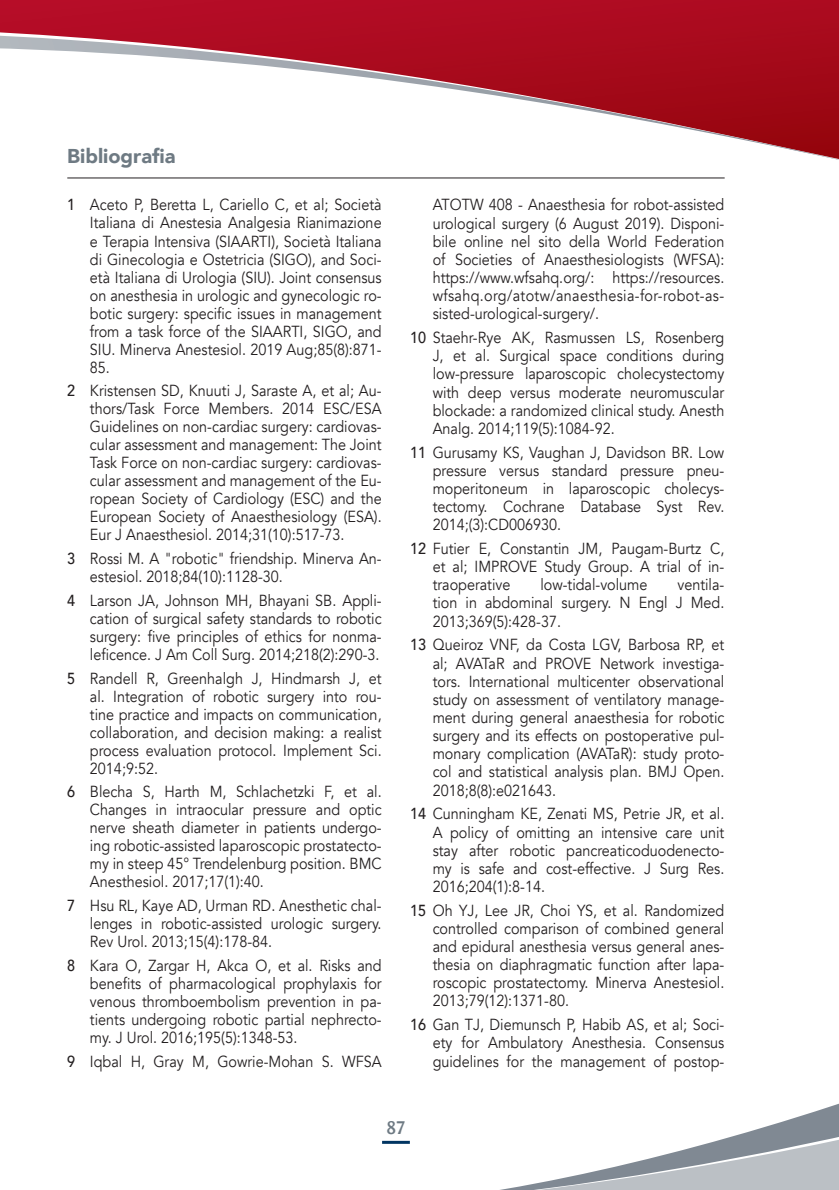
<style>
.page{position:relative;width:839px;height:1190px;background:#fff}
.page>*{position:absolute;margin:0;border:0;box-sizing:border-box;transform-origin:0 0}
.t1{font:900 20px "Avenir";color:#6e7a83}
.t2{font:500 18px "Barmeno";color:#6e7a83}
.t3{font:16px/18.2px "Avenir";color:#231f20;text-align:justify;scale:.9 1}
.s1{font-weight:500}
</style>
<div class="page">
<svg style="left:789px;top:0;width:50px;height:148px;background:#a10817"></svg>
<img style="left:789px;top:148px;width:50px;height:12px">
<svg style="left:0;top:0;width:789px;height:178px"></svg>
<svg style="left:382px;top:1103px;width:457px;height:87px"></svg>
<hr style="left:67px;top:178px;width:658px;height:1px;background:#231f20">
<p class="t1" style="left:67px;top:139px;width:110px">Bibliografia</p>
<p class="t3" style="left:90px;top:196px;width:326px;text-indent:-23px"><span class="s1">1</span> Aceto P, Beretta L, Cariello C, et al; Società Italiana di Anestesia Analgesia Rianimazione e Terapia Intensiva (SIAARTI), Società Italiana di Ginecologia e Ostetricia (SIGO), and Soci&shy;età Italiana di Urologia (SIU). Joint consensus on anesthesia in urologic and gynecologic ro&shy;botic surgery: specific issues in management from a task force of the SIAARTI, SIGO, and SIU. Minerva Anestesiol. 2019 Aug;85(8):871- 85.</p>
<p class="t3" style="left:90px;top:382px;width:326px;text-indent:-23px"><span class="s1">2</span> Kristensen SD, Knuuti J, Saraste A, et al; Au&shy;thors/Task Force Members. 2014 ESC/ESA Guidelines on non-cardiac surgery: cardiovas&shy;cular assessment and management: The Joint Task Force on non-cardiac surgery: cardiovas&shy;cular assessment and management of the Eu&shy;ropean Society of Cardiology (ESC) and the European Society of Anaesthesiology (ESA).<br>Eur J Anaesthesiol. 2014;31(10):517-73.</p>
<p class="t3" style="left:90px;top:550px;width:326px;text-indent:-23px"><span class="s1">3</span> Rossi M. A "robotic" friendship. Minerva An&shy;estesiol. 2018;84(10):1128-30.</p>
<p class="t3" style="left:90px;top:591px;width:326px;text-indent:-23px"><span class="s1">4</span> Larson JA, Johnson MH, Bhayani SB. Appli&shy;cation of surgical safety standards to robotic surgery: five principles of ethics for nonma&shy;leficence. J Am Coll Surg. 2014;218(2):290-3.</p>
<p class="t3" style="left:90px;top:669px;width:326px;text-indent:-23px"><span class="s1">5</span> Randell R, Greenhalgh J, Hindmarsh J, et al. Integration of robotic surgery into rou&shy;tine practice and impacts on communication, collaboration, and decision making: a realist process evaluation protocol. Implement Sci.<br>2014;9:52.</p>
<p class="t3" style="left:90px;top:783px;width:326px;text-indent:-23px"><span class="s1">6</span> Blecha S, Harth M, Schlachetzki F, et al.<br>Changes in intraocular pressure and optic nerve sheath diameter in patients undergo&shy;ing robotic-assisted laparoscopic prostatecto&shy;my in steep 45° Trendelenburg position. BMC Anesthesiol. 2017;17(1):40.</p>
<p class="t3" style="left:90px;top:897px;width:326px;text-indent:-23px"><span class="s1">7</span> Hsu RL, Kaye AD, Urman RD. Anesthetic chal&shy;lenges in robotic-assisted urologic surgery.<br>Rev Urol. 2013;15(4):178-84.</p>
<p class="t3" style="left:90px;top:956px;width:326px;text-indent:-23px"><span class="s1">8</span> Kara O, Zargar H, Akca O, et al. Risks and benefits of pharmacological prophylaxis for venous thromboembolism prevention in pa&shy;tients undergoing robotic partial nephrecto&shy;my. J Urol. 2016;195(5):1348-53.</p>
<p class="t3" style="left:67px;top:1052px;width:351px"><span class="s1">9</span> Iqbal H, Gray M, Gowrie-Mohan S. WFSA</p>
<p class="t3" style="left:433px;top:196px;width:326px">ATOTW 408 - Anaesthesia for robot-assisted urological surgery (6 August 2019). Disponi&shy;bile online nel sito della World Federation of Societies of Anaesthesiologists (WFSA): https://www.wfsahq.org/: https://resources. wfsahq.org/atotw/anaesthesia-for-robot-as&shy;sisted-urological-surgery/.</p>
<p class="t3" style="left:433px;top:329px;width:326px;text-indent:-23px"><span class="s1">10</span> Staehr-Rye AK, Rasmussen LS, Rosenberg J, et al. Surgical space conditions during low-pressure laparoscopic cholecystectomy with deep versus moderate neuromuscular blockade: a randomized clinical study. Anesth Analg. 2014;119(5):1084-92.</p>
<p class="t3" style="left:433px;top:443px;width:326px;text-indent:-23px"><span class="s1">11</span> Gurusamy KS, Vaughan J, Davidson BR. Low pressure versus standard pressure pneu&shy;moperitoneum in laparoscopic cholecys&shy;tectomy. Cochrane Database Syst Rev.<br>2014;(3):CD006930.</p>
<p class="t3" style="left:433px;top:540px;width:326px;text-indent:-23px"><span class="s1">12</span> Futier E, Constantin JM, Paugam-Burtz C, et al; IMPROVE Study Group. A trial of in&shy;traoperative</p>
<p class="t3" style="left:433px;top:576px;width:326px;text-indent:245px">ventila&shy;tion in abdominal surgery. N Engl J Med.<br>2013;369(5):428-37.</p>
<p class="t3" style="left:433px;top:636px;width:326px;text-indent:-23px"><span class="s1">13</span> Queiroz VNF, da Costa LGV, Barbosa RP, et al; AVATaR and PROVE Network investiga&shy;tors. International multicenter observational study on assessment of ventilatory manage&shy;ment during general anaesthesia for robotic surgery and its effects on postoperative pul&shy;monary complication (AVATaR): study proto&shy;col and statistical analysis plan. BMJ Open.<br>2018;8(8):e021643.</p>
<p class="t3" style="left:433px;top:805px;width:326px;text-indent:-23px"><span class="s1">14</span> Cunningham KE, Zenati MS, Petrie JR, et al.<br>A policy of omitting an intensive care unit stay after robotic pancreaticoduodenecto&shy;my is safe and cost-effective. J Surg Res.<br>2016;204(1):8-14.</p>
<p class="t3" style="left:433px;top:901px;width:326px;text-indent:-23px"><span class="s1">15</span> Oh YJ, Lee JR, Choi YS, et al. Randomized controlled comparison of combined general and epidural anesthesia versus general anes&shy;thesia on diaphragmatic function after lapa&shy;roscopic prostatectomy. Minerva Anestesiol.<br>2013;79(12):1371-80.</p>
<p class="t3" style="left:433px;top:1016px;width:326px;text-indent:-23px"><span class="s1">16</span> Gan TJ, Diemunsch P, Habib AS, et al; Soci&shy;ety for Ambulatory Anesthesia. Consensus guidelines for the management of postop-</p>
<p class="t3" style="left:540px;top:576px;width:121px">low-tidal-volume</p>
<p class="t2" style="left:386px;top:1117px;width:21px">87</p>
</div>
